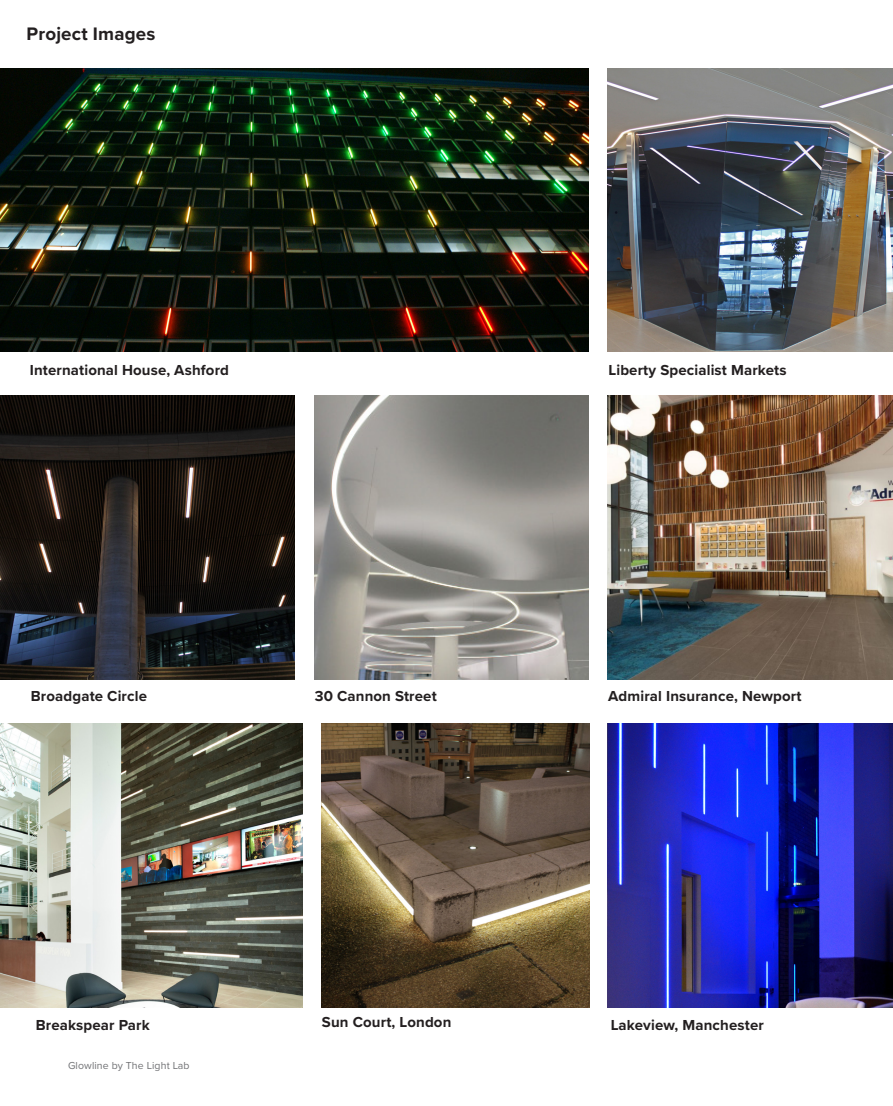
<style>
.page{position:relative;width:893px;height:1106px;background:#fff}
.page>*{position:absolute;margin:0;border:0;box-sizing:border-box;transform-origin:0 0}
.t1{font:700 18.75px "Proxima Nova";letter-spacing:.01em;color:#231f20}
.t2{font:700 15px "Proxima Nova";letter-spacing:.01em;color:#231f20}
.t3{font:10.5px "Proxima Nova";letter-spacing:.01em;color:#717275}
</style>
<div class="page">
<img style="left:608px;top:68px;width:285px;height:284px">
<img style="left:0;top:68px;width:588px;height:284px">
<img style="left:0;top:723px;width:303px;height:284px">
<img style="left:321px;top:723px;width:268px;height:284px">
<img style="left:0;top:396px;width:294px;height:283px">
<img style="left:608px;top:395px;width:285px;height:284px">
<img style="left:608px;top:723px;width:285px;height:284px">
<img style="left:315px;top:396px;width:273px;height:283px">
<p class="t1" style="left:27px;top:20px;width:130px">Project Images</p>
<p class="t2" style="left:30px;top:358px;width:201px">International House, Ashford</p>
<p class="t2" style="left:608px;top:358px;width:180px">Liberty Specialist Markets</p>
<p class="t2" style="left:31px;top:684px;width:118px">Broadgate Circle</p>
<p class="t2" style="left:608px;top:684px;width:195px">Admiral Insurance, Newport</p>
<p class="t2" style="left:315px;top:684px;width:123px">30 Cannon Street</p>
<p class="t2" style="left:36px;top:1013px;width:116px">Breakspear Park</p>
<p class="t2" style="left:322px;top:1010px;width:131px">Sun Court, London</p>
<p class="t3" style="left:68px;top:1057px;width:123px">Glowline by The Light Lab</p>
<p class="t2" style="left:611px;top:1013px;width:155px">Lakeview, Manchester</p>
</div>
